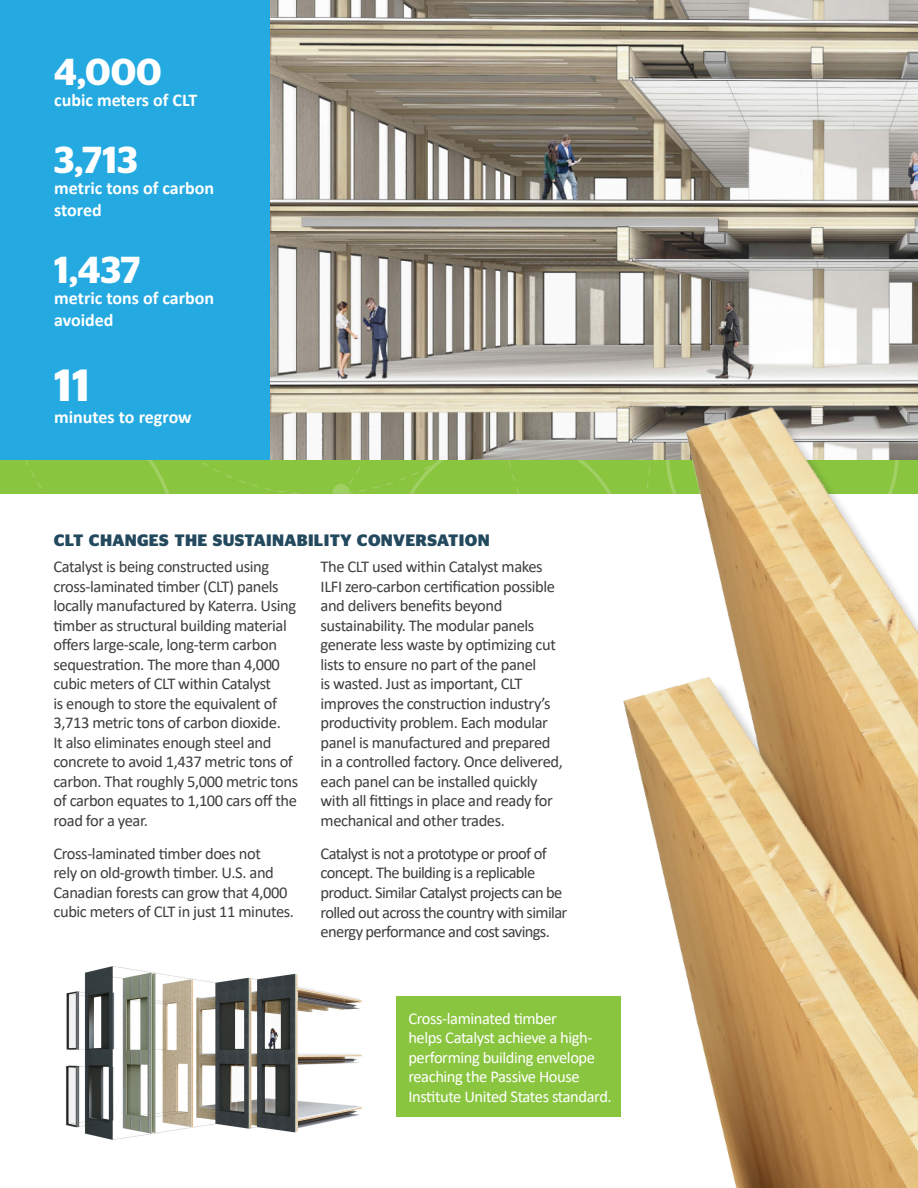
<style>
.page{position:relative;width:918px;height:1188px;background:#fff}
.page>*{position:absolute;margin:0;border:0;box-sizing:border-box;transform-origin:0 0}
.t1{font:600 45px "Stag Sans";color:#fff}
.t2{font:600 37.5px "Stag Sans";color:#fff}
.t3{font:700 18px/21.6px "Calibri";color:#fff}
.t4{font:16.5px/19.5px "Calibri";letter-spacing:-.025em;color:#3e3e3f}
.t5{font:16.5px/19.5px "Calibri";letter-spacing:-.025em;color:#fff}
.t6{font:700 16.5px/26.2px "Stag Sans";letter-spacing:.02em;color:#23495e}
.s1{font-family:"Calibri";font-weight:400;color:#3e3e3f}
</style>
<div class="page">
<div style="left:0;top:0;width:270px;height:477px;background:#24aae1"></div>
<img style="left:270px;top:0;width:648px;height:460px">
<div style="left:0;top:460px;width:622px;height:34px;background:#8ac53f"></div>
<img style="left:622px;top:339px;width:296px;height:256px">
<img style="left:623px;top:595px;width:295px;height:593px">
<img style="left:66px;top:966px;width:296px;height:174px">
<div style="left:396px;top:996px;width:225px;height:121px;background:#8ac53f"></div>
<p class="t2" style="left:54px;top:50px;width:109px">4,000</p>
<p class="t3" style="left:54px;top:89px;width:145px">cubic meters of CLT</p>
<p class="t2" style="left:54px;top:138px;width:85px">3,713</p>
<p class="t3" style="left:54px;top:177px;width:162px">metric tons of carbon stored</p>
<p class="t2" style="left:54px;top:248px;width:88px">1,437</p>
<p class="t3" style="left:54px;top:287px;width:162px">metric tons of carbon avoided</p>
<p class="t1" style="left:54px;top:360px;width:37px">11</p>
<p class="t3" style="left:54px;top:406px;width:139px">minutes to regrow</p>
<p class="t6" style="left:54px;top:527px;width:438px">CLT CHANGES THE SUSTAINABILITY CONVERSATION<br><span class="s1">Catalyst is being constructed using</span></p>
<p class="t4" style="left:54px;top:576px;width:246px">cross-laminated timber (CLT) panels locally manufactured by Katerra. Using timber as structural building material offers large-scale, long-term carbon sequestration. The more than 4,000 cubic meters of CLT within Catalyst<br>is enough to store the equivalent of 3,713 metric tons of carbon dioxide.<br>It also eliminates enough steel and concrete to avoid 1,437 metric tons of carbon. That roughly 5,000 metric tons of carbon equates to 1,100 cars off the road for a year.</p>
<p class="t4" style="left:54px;top:843px;width:242px">Cross-laminated timber does not<br>rely on old-growth timber. U.S. and Canadian forests can grow that 4,000 cubic meters of CLT in just 11 minutes.</p>
<p class="t4" style="left:321px;top:557px;width:244px">The CLT used within Catalyst makes ILFI zero-carbon certification possible and delivers benefits beyond sustainability. The modular panels generate less waste by optimizing cut lists to ensure no part of the panel<br>is wasted. Just as important, CLT improves the construction industry’s productivity problem. Each modular panel is manufactured and prepared in a controlled factory. Once delivered, each panel can be installed quickly with all fittings in place and ready for mechanical and other trades.</p>
<p class="t4" style="left:321px;top:843px;width:248px">Catalyst is not a prototype or proof of concept. The building is a replicable product. Similar Catalyst projects can be rolled out across the country with similar energy performance and cost savings.</p>
<p class="t5" style="left:408px;top:1008px;width:205px">Cross-laminated timber<br>helps Catalyst achieve a high&shy;performing building envelope reaching the Passive House<br>Institute United States standard.</p>
</div>
